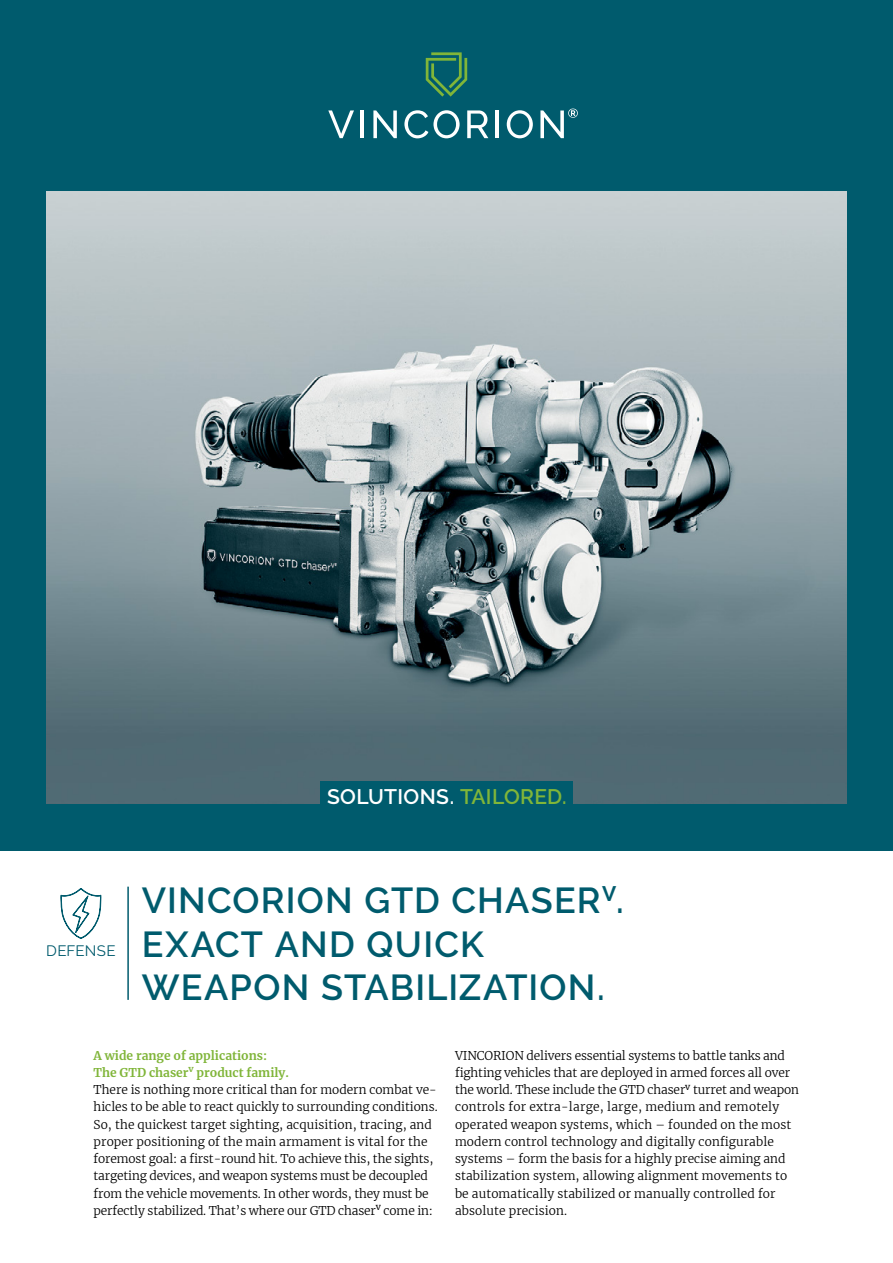
<style>
.page{position:relative;width:893px;height:1263px;background:#fff}
.page>*{position:absolute;margin:0;border:0;box-sizing:border-box;transform-origin:0 0}
.t1{font:600 36px/43.2px "Raleway";letter-spacing:.035em;color:#005b6d}
.t2{font:600 21px "Raleway";letter-spacing:.015em;color:#fff}
.t3{font:15px "Raleway";letter-spacing:.02em;color:#005b6d}
.t4{font:300 12px/17.2px "Merriweather";color:#000}
.s1{color:#80b539}
.s2{font-weight:700;color:#80b539}
</style>
<div class="page">
<div style="left:0;top:0;width:893px;height:850px;background:#005b6d"></div>
<img style="left:47px;top:191px;width:799px;height:613px">
<div style="left:321px;top:781px;width:252px;height:30px;background:#005b6d"></div>
<svg style="left:61px;top:888px;width:40px;height:51px"></svg>
<hr style="left:127px;top:887px;width:2px;height:113px;background:#005b6d">
<svg style="left:328px;top:110px;width:26px;height:28px"></svg>
<hr style="left:360px;top:110px;width:4px;height:28px;background:#fff">
<svg style="left:373px;top:110px;width:24px;height:28px"></svg>
<svg style="left:404px;top:110px;width:56px;height:28px"></svg>
<svg style="left:467px;top:110px;width:21px;height:28px"></svg>
<hr style="left:496px;top:110px;width:3px;height:28px;background:#fff">
<svg style="left:507px;top:110px;width:26px;height:28px"></svg>
<svg style="left:426px;top:52px;width:41px;height:45px"></svg>
<svg style="left:540px;top:109px;width:38px;height:29px"></svg>
<h2 class="t2" style="left:327px;top:784px;width:241px">SOLUTIONS. <span class="s1">TAILORED.</span></h2>
<p class="t3" style="left:46px;top:942px;width:71px">DEFENSE</p>
<h1 class="t1" style="left:142px;top:879px;width:484px">VINCORION GTD CHASER<sup>V</sup>.<br>EXACT AND QUICK<br>WEAPON STABILIZATION.</h1>
<p class="t4" style="left:94px;top:1046px;width:346px"><span class="s2">A wide range of applications:<br>The GTD chaser</span><sup>v</sup> <span class="s2">product family.<br></span>There is nothing more critical than for modern combat ve&shy;hicles to be able to react quickly to surrounding conditions.<br>So, the quickest target sighting, acquisition, tracing, and proper positioning of the main armament is vital for the foremost goal: a first-round hit. To achieve this, the sights, targeting devices, and weapon systems must be decoupled from the vehicle movements. In other words, they must be perfectly stabilized. That’s where our GTD chaser<sup>v</sup> come in:</p>
<p class="t4" style="left:455px;top:1046px;width:345px">VINCORION delivers essential systems to battle tanks and fighting vehicles that are deployed in armed forces all over the world. These include the GTD chaser<sup>v</sup> turret and weapon controls for extra-large, large, medium and remotely operated weapon systems, which – founded on the most modern control technology and digitally configurable systems – form the basis for a highly precise aiming and stabilization system, allowing alignment movements to be automatically stabilized or manually controlled for absolute precision.</p>
</div>
